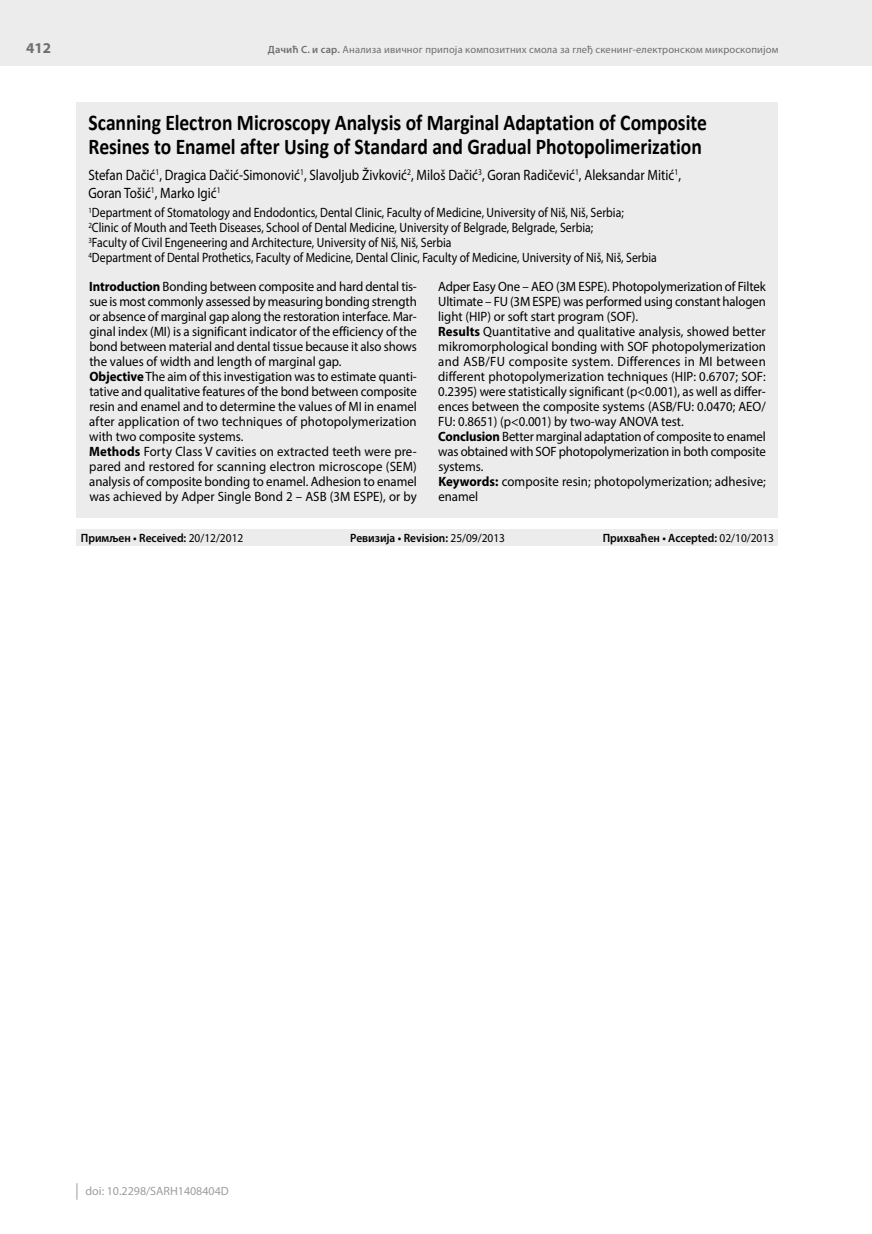
<style>
.page{position:relative;width:872px;height:1234px;background:#fff}
.page>*{position:absolute;margin:0;border:0;box-sizing:border-box;transform-origin:0 0}
.t1{font:700 22.5px/24px "Calibri";letter-spacing:-.005em;color:#000;scale:.87 1}
.t2{font:15px/18px "Myriad Pro";color:#000;scale:.87 1}
.t3{font:700 15px "Myriad Pro";color:#6f6f6e}
.t4{font:13.5px/15px "Myriad Pro";color:#000;scale:.95 1}
.t5{font:13.5px/15px "Myriad Pro";color:#000;scale:.87 1}
.t6{font:600 12px "Myriad Pro";color:#000;scale:.95 1}
.t7{font:12px "Myriad Pro";color:#9c9d9d}
.t8{font:10.5px "Myriad Pro";letter-spacing:.015em;color:#6f6f6e}
.s1{font-weight:600}
.s2{font-weight:700}
.s3{font-weight:400}
</style>
<div class="page">
<div style="left:0;top:0;width:872px;height:66px;background:#ececed"></div>
<svg style="left:77px;top:1183px;width:1px;height:16px"></svg>
<hr style="left:871px;top:0;width:1px;height:66px;background:#9c9d9d">
<div style="left:77px;top:102px;width:701px;height:415px;background:#ececed"></div>
<div style="left:77px;top:529px;width:701px;height:17px;background:#ececed"></div>
<p class="t3" style="left:26px;top:38px;width:26px">412</p>
<p class="t8" style="left:268px;top:43px;width:512px"><span class="s1">Дачић С. и сар.</span> Анализа ивичног припоја композитних смола за глеђ скенинг-електронском микроскопијом</p>
<h1 class="t1" style="left:88px;top:109px;width:712px">Scanning Electron Microscopy Analysis of Marginal Adaptation of Composite<br>Resines to Enamel after Using of Standard and Gradual Photopolimerization</h1>
<p class="t2" style="left:88px;top:166px;width:682px">Stefan Dačić<sup>1</sup>, Dragica Dačić-Simonović<sup>1</sup>, Slavoljub Živković<sup>2</sup>, Miloš Dačić<sup>3</sup>, Goran Radičević<sup>1</sup>, Aleksandar Mitić<sup>1</sup>,<br>Goran Tošić<sup>1</sup>, Marko Igić<sup>1</sup></p>
<p class="t5" style="left:88px;top:205px;width:655px"><sup>1</sup>Department of Stomatology and Endodontics, Dental Clinic, Faculty of Medicine, University of Niš, Niš, Serbia; <sup>2</sup>Clinic of Mouth and Teeth Diseases, School of Dental Medicine, University of Belgrade, Belgrade, Serbia;<br><sup>3</sup>Faculty of Civil Engeneering and Architecture, University of Niš, Niš, Serbia<br><sup>4</sup>Department of Dental Prothetics, Faculty of Medicine, Dental Clinic, Faculty of Medicine, University of Niš, Niš, Serbia</p>
<p class="t4" style="left:89px;top:279px;width:346px"><span class="s2">Introduction</span> Bonding between composite and hard dental tis&shy;sue is most commonly assessed by measuring bonding strength or absence of marginal gap along the restoration interface. Mar&shy;ginal index (MI) is a significant indicator of the efficiency of the bond between material and dental tissue because it also shows the values of width and length of marginal gap.<br><span class="s2">Objective</span> The aim of this investigation was to estimate quanti&shy;tative and qualitative features of the bond between composite resin and enamel and to determine the values of MI in enamel after application of two techniques of photopolymerization with two composite systems.<br><span class="s2">Methods</span> Forty Class V cavities on extracted teeth were pre&shy;pared and restored for scanning electron microscope (SEM) analysis of composite bonding to enamel. Adhesion to enamel was achieved by Adper Single Bond 2 – ASB (3M ESPE), or by</p>
<p class="t4" style="left:438px;top:278px;width:346px">Adper Easy One – AEO (3M ESPE). Photopolymerization of Filtek Ultimate – FU (3M ESPE) was performed using constant halogen light (HIP) or soft start program (SOF).<br><span class="s2">Results</span> Quantitative and qualitative analysis, showed better mikromorphological bonding with SOF photopolymerization and ASB/FU composite system. Differences in MI between different photopolymerization techniques (HIP: 0.6707; SOF:<br>0.2395) were statistically significant (p&lt;0.001), as well as differ&shy;ences between the composite systems (ASB/FU: 0.0470; AEO/ FU: 0.8651) (p&lt;0.001) by two-way ANOVA test.<br><span class="s2">Conclusion</span> Better marginal adaptation of composite to enamel was obtained with SOF photopolymerization in both composite systems.<br><span class="s2">Keywords:</span> composite resin; photopolymerization; adhesive; enamel</p>
<p class="t6" style="left:81px;top:530px;width:173px">Примљен • Received: <span class="s3">20/12/2012</span></p>
<p class="t6" style="left:350px;top:530px;width:164px">Ревизија • Revision: <span class="s3">25/09/2013</span></p>
<p class="t6" style="left:603px;top:530px;width:182px">Прихваћен • Accepted: <span class="s3">02/10/2013</span></p>
<p class="t7" style="left:86px;top:1183px;width:145px">doi: 10.2298/SARH1408404D</p>
</div>
